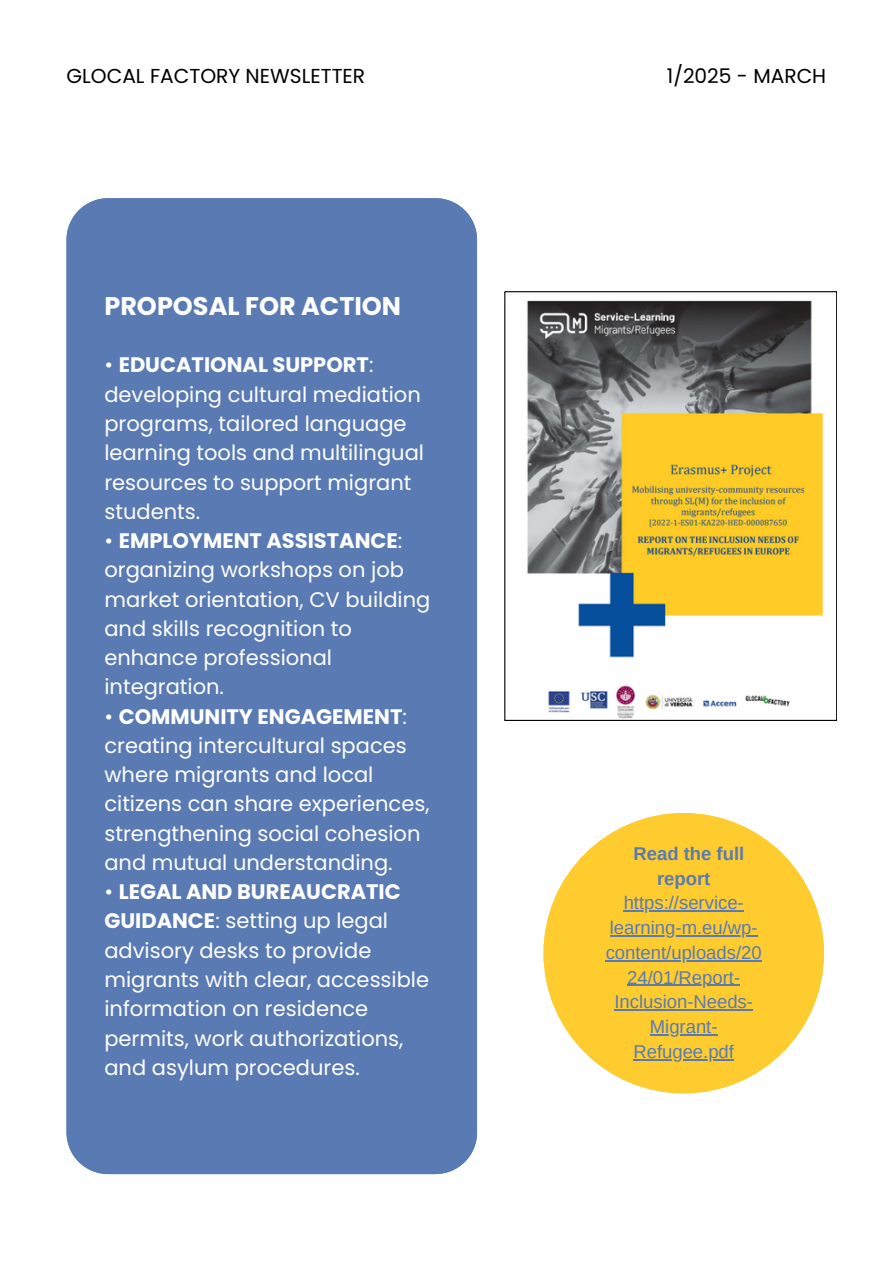
<style>
.page{position:relative;width:894px;height:1264px;background:#fff}
.page>*{position:absolute;margin:0;border:0;box-sizing:border-box;transform-origin:0 0}
.t1{font:700 25.5px "Poppins";color:#fff}
.t2{font:21px/29.2px "Poppins";color:#fff}
.t3{font:20.1px "Poppins";color:#000}
.t4{font:18.45px/24.8px "Arimo";color:#597ab2;text-align:center}
.t5{font:700 18.45px/24.8px "Arimo";color:#597ab2;text-align:center}
.s1{font-weight:700}
</style>
<div class="page">
<svg style="left:543px;top:813px;width:280px;height:280px"></svg>
<div style="left:66px;top:198px;width:411px;height:975px;background:#597ab2"></div>
<img style="left:527px;top:300px;width:297px;height:418px">
<hr style="left:623px;top:910px;width:120px;height:1px;background:#597ab2">
<hr style="left:609px;top:935px;width:148px;height:1px;background:#597ab2">
<hr style="left:605px;top:959px;width:156px;height:2px;background:#597ab2">
<hr style="left:627px;top:984px;width:113px;height:1px;background:#597ab2">
<hr style="left:614px;top:1009px;width:138px;height:1px;background:#597ab2">
<hr style="left:649px;top:1034px;width:68px;height:1px;background:#597ab2">
<hr style="left:633px;top:1058px;width:100px;height:2px;background:#597ab2">
<p class="t3" style="left:66px;top:62px;width:300px">GLOCAL FACTORY NEWSLETTER</p>
<p class="t3" style="left:666px;top:62px;width:161px">1/2025 - MARCH</p>
<p class="t1" style="left:104px;top:288px;width:298px">PROPOSAL FOR ACTION</p>
<p class="t2" style="left:104px;top:350px;width:321px">• <span class="s1">EDUCATIONAL SUPPORT</span>: developing cultural mediation programs, tailored language learning tools and multilingual resources to support migrant students.</p>
<p class="t2" style="left:104px;top:526px;width:327px">• <span class="s1">EMPLOYMENT ASSISTANCE</span>: organizing workshops on job market orientation, CV building and skills recognition to enhance professional integration.</p>
<p class="t2" style="left:104px;top:701px;width:326px">• <span class="s1">COMMUNITY ENGAGEMENT</span>: creating intercultural spaces where migrants and local citizens can share experiences, strengthening social cohesion and mutual understanding.</p>
<p class="t2" style="left:104px;top:877px;width:326px">• <span class="s1">LEGAL AND BUREAUCRATIC<br>GUIDANCE</span>: setting up legal advisory desks to provide migrants with clear, accessible information on residence permits, work authorizations, and asylum procedures.</p>
<h2 class="t5" style="left:633px;top:841px;width:112px">Read the full report</h2>
<h1 class="t4" style="left:623px;top:890px;width:122px">https://service-</h1>
<h3 class="t4" style="left:609px;top:915px;width:149px">learning-m.eu/wp-</h3>
<p class="t4" style="left:605px;top:940px;width:157px">content/uploads/20</p>
<p class="t4" style="left:614px;top:964px;width:140px">24/01/Report-<br>Inclusion-Needs-</p>
<p class="t4" style="left:649px;top:1014px;width:69px">Migrant-</p>
<p class="t4" style="left:633px;top:1039px;width:102px">Refugee.pdf</p>
</div>
